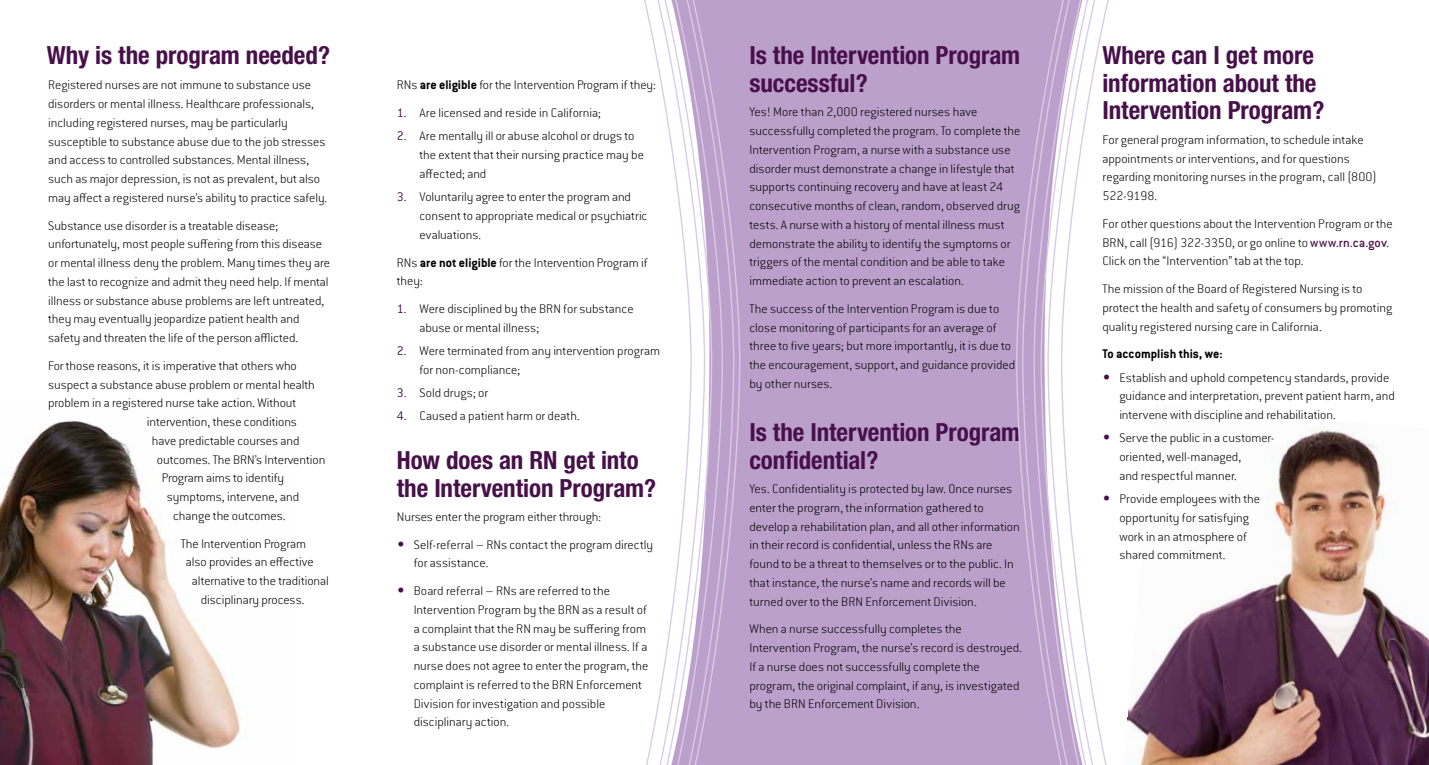
<style>
.page{position:relative;width:1429px;height:765px;background:#fff}
.page>*{position:absolute;margin:0;border:0;box-sizing:border-box;transform-origin:0 0}
.t1{font:700 condensed 25px/27.5px "Helvetica Neue";color:#48104a}
.t2{font:200 13.75px/18.8px "Conduit ITC Std";color:#000}
.t3{font:700 13.75px "Conduit ITC Std";color:#000}
.s1{font-weight:400;color:#48104a}
.s2{font-weight:500;color:#48104a}
.s3{font-family:"New Century Schlbk LT Std";font-weight:700;color:#48104a}
.s4{font-weight:700}
.s5{font-weight:300;color:#48104a}
</style>
<div class="page">
<img style="left:0;top:421px;width:241px;height:344px">
<img style="left:1143px;top:428px;width:286px;height:337px">
<div style="left:743px;top:0;width:182px;height:765px;background:#bca0cc"></div>
<div style="left:925px;top:0;width:88px;height:765px;background:#bca0cc"></div>
<svg style="left:726px;top:0;width:17px;height:765px;background:#bda2cd"></svg>
<svg style="left:644px;top:0;width:82px;height:765px"></svg>
<svg style="left:1129px;top:688px;width:14px;height:77px"></svg>
<svg style="left:1013px;top:0;width:18px;height:765px;background:#bda2cd"></svg>
<svg style="left:1031px;top:0;width:78px;height:765px"></svg>
<h1 class="t1" style="left:47px;top:41px;width:285px">Why is the program needed?</h1>
<h1 class="t1" style="left:1102px;top:41px;width:223px">Where can I get more information about the<br>Intervention Program?</h1>
<p class="t2" style="left:1102px;top:130px;width:276px">For general program information, to schedule intake appointments or interventions, and for questions regarding monitoring nurses in the program, call (800)<br>522-9198.</p>
<p class="t2" style="left:1102px;top:214px;width:292px">For other questions about the Intervention Program or the<br>BRN, call (916) 322-3350, or go online to <span class="s1">www</span><span class="s2">.rn.ca.gov</span>.<br>Click on the “Intervention” tab at the top.</p>
<p class="t2" style="left:1102px;top:279px;width:291px">The mission of the Board of Registered Nursing is to protect the health and safety of consumers by promoting quality registered nursing care in California.</p>
<p class="t3" style="left:1102px;top:346px;width:122px">To accomplish this, we:</p>
<p class="t2" style="left:1119px;top:368px;width:277px;text-indent:-17px"><span class="s3">•</span> Establish and uphold competency standards, provide guidance and interpretation, prevent patient harm, and intervene with discipline and rehabilitation.</p>
<p class="t2" style="left:1119px;top:428px;width:157px;text-indent:-17px"><span class="s3">•</span> Serve the public in a customer&shy;oriented, well-managed,<br>and respectful manner.</p>
<p class="t2" style="left:1119px;top:489px;width:142px;text-indent:-17px"><span class="s3">•</span> Provide employees with the opportunity for satisfying work in an atmosphere of shared commitment.</p>
<h1 class="t1" style="left:749px;top:41px;width:272px">Is the Intervention Program successful?</h1>
<p class="t2" style="left:749px;top:102px;width:272px">Yes! More than 2,000 registered nurses have successfully completed the program. To complete the Intervention Program, a nurse with a substance use disorder must demonstrate a change in lifestyle that supports continuing recovery and have at least 24 consecutive months of clean, random, observed drug tests. A nurse with a history of mental illness must demonstrate the ability to identify the symptoms or triggers of the mental condition and be able to take immediate action to prevent an escalation.</p>
<p class="t2" style="left:749px;top:299px;width:267px">The success of the Intervention Program is due to close monitoring of participants for an average of three to five years; but more importantly, it is due to the encouragement, support, and guidance provided by other nurses.</p>
<h1 class="t1" style="left:749px;top:418px;width:272px">Is the Intervention Program confidential?</h1>
<p class="t2" style="left:749px;top:479px;width:272px">Yes. Confidentiality is protected by law. Once nurses enter the program, the information gathered to develop a rehabilitation plan, and all other information in their record is confidential, unless the RNs are found to be a threat to themselves or to the public. In that instance, the nurse’s name and records will be turned over to the BRN Enforcement Division.</p>
<p class="t2" style="left:749px;top:619px;width:274px">When a nurse successfully completes the Intervention Program, the nurse’s record is destroyed.<br>If a nurse does not successfully complete the program, the original complaint, if any, is investigated by the BRN Enforcement Division.</p>
<p class="t2" style="left:48px;top:75px;width:281px">Registered nurses are not immune to substance use disorders or mental illness. Healthcare professionals, including registered nurses, may be particularly susceptible to substance abuse due to the job stresses and access to controlled substances. Mental illness, such as major depression, is not as prevalent, but also may affect a registered nurse’s ability to practice safely.</p>
<p class="t2" style="left:48px;top:216px;width:283px">Substance use disorder is a treatable disease; unfortunately, most people suffering from this disease or mental illness deny the problem. Many times they are the last to recognize and admit they need help. If mental illness or substance abuse problems are left untreated, they may eventually jeopardize patient health and safety and threaten the life of the person afflicted.</p>
<p class="t2" style="left:48px;top:356px;width:250px">For those reasons, it is imperative that others who</p>
<p class="t2" style="left:48px;top:375px;width:268px">suspect a substance abuse problem or mental health</p>
<p class="t2" style="left:48px;top:393px;width:250px">problem in a registered nurse take action. Without</p>
<p class="t2" style="left:147px;top:412px;width:152px">intervention, these conditions</p>
<p class="t2" style="left:152px;top:431px;width:149px">have predictable courses and</p>
<p class="t2" style="left:157px;top:450px;width:170px">outcomes. The BRN’s Intervention</p>
<p class="t2" style="left:162px;top:468px;width:124px">Program aims to identify</p>
<p class="t2" style="left:167px;top:487px;width:134px">symptoms, intervene, and</p>
<p class="t2" style="left:173px;top:506px;width:114px">change the outcomes.</p>
<p class="t2" style="left:181px;top:534px;width:127px">The Intervention Program</p>
<p class="t2" style="left:186px;top:552px;width:129px">also provides an effective</p>
<p class="t2" style="left:192px;top:571px;width:138px">alternative to the traditional</p>
<p class="t2" style="left:201px;top:590px;width:105px">disciplinary process.</p>
<p class="t2" style="left:397px;top:76px;width:260px">RNs <span class="s4">are eligible</span> for the Intervention Program if they:</p>
<p class="t2" style="left:397px;top:103px;width:206px"><span class="s5">1.</span> Are licensed and reside in California;</p>
<p class="t2" style="left:419px;top:127px;width:226px;text-indent:-22px"><span class="s5">2.</span> Are mentally ill or abuse alcohol or drugs to the extent that their nursing practice may be affected; and</p>
<p class="t2" style="left:419px;top:187px;width:230px;text-indent:-22px"><span class="s5">3.</span> Voluntarily agree to enter the program and consent to appropriate medical or psychiatric evaluations.</p>
<p class="t2" style="left:397px;top:253px;width:252px">RNs <span class="s4">are not eligible</span> for the Intervention Program if they:</p>
<p class="t2" style="left:419px;top:299px;width:216px;text-indent:-22px"><span class="s5">1.</span> Were disciplined by the BRN for substance abuse or mental illness;</p>
<p class="t2" style="left:419px;top:341px;width:242px;text-indent:-22px"><span class="s5">2.</span> Were terminated from any intervention program for non-compliance;</p>
<p class="t2" style="left:397px;top:383px;width:93px"><span class="s5">3.</span> Sold drugs; or</p>
<p class="t2" style="left:397px;top:406px;width:184px"><span class="s5">4.</span> Caused a patient harm or death.</p>
<h1 class="t1" style="left:397px;top:446px;width:261px">How does an RN get into the Intervention Program?</h1>
<p class="t2" style="left:397px;top:507px;width:206px">Nurses enter the program either through:</p>
<p class="t2" style="left:414px;top:535px;width:241px;text-indent:-17px"><span class="s3">•</span> Self-referral – RNs contact the program directly for assistance.</p>
<p class="t2" style="left:414px;top:581px;width:236px;text-indent:-17px"><span class="s3">•</span> Board referral – RNs are referred to the Intervention Program by the BRN as a result of a complaint that the RN may be suffering from a substance use disorder or mental illness. If a nurse does not agree to enter the program, the complaint is referred to the BRN Enforcement Division for investigation and possible disciplinary action.</p>
</div>
